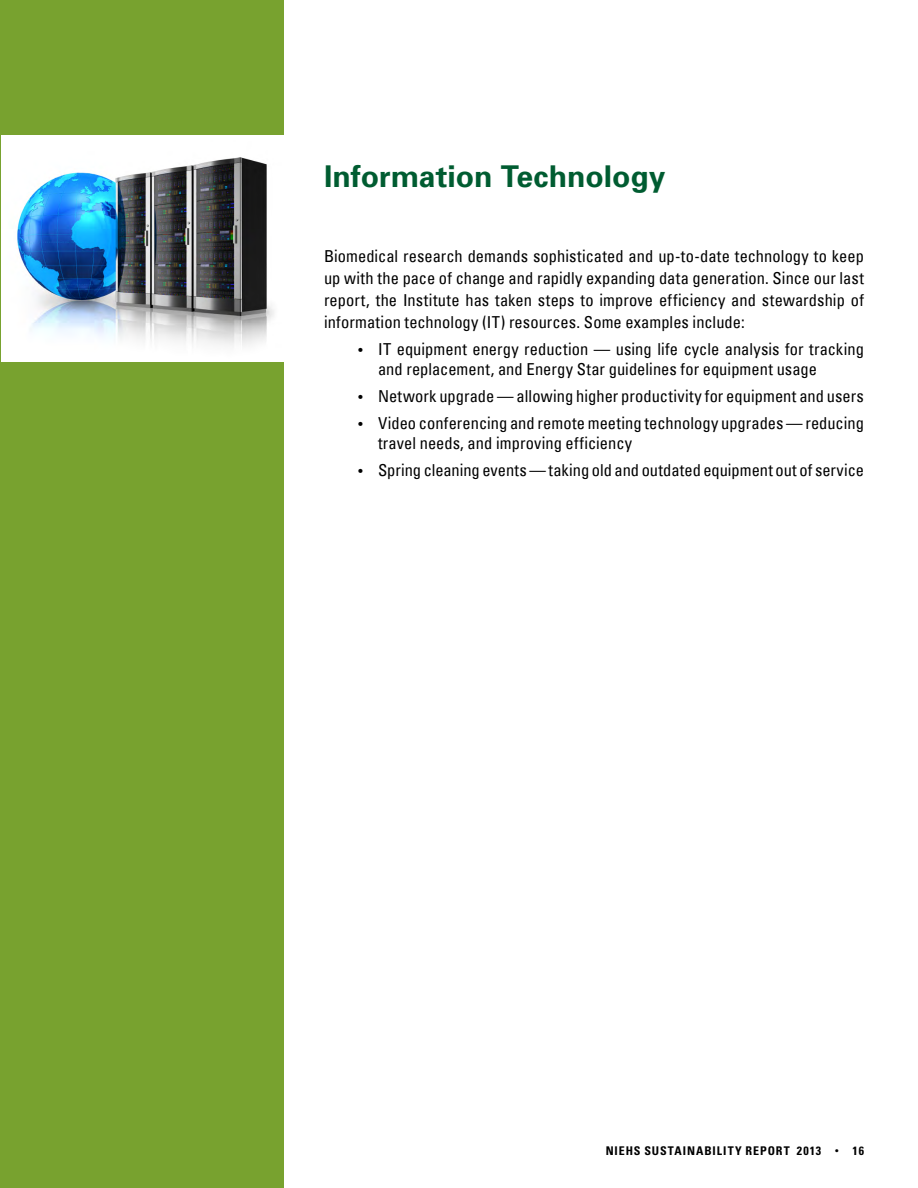
<style>
.page{position:relative;width:918px;height:1188px;background:#fff}
.page>*{position:absolute;margin:0;border:0;box-sizing:border-box;transform-origin:0 0}
.t1{font:700 30px "Univers";color:#005c31}
.body_text_first{font:condensed 16.5px/21.8px "Univers";color:#000}
.t2{font:700 condensed 12px "Univers LT Std";letter-spacing:.075em;color:#000}
.s1{font-family:"Myriad Pro";font-stretch:normal;font-size:19.5px}
.s2{font-family:"Tw Cen";font-weight:400}
</style>
<div class="page">
<div style="left:0;top:0;width:284px;height:1188px;background:#78a22f"></div>
<img style="left:1px;top:136px;width:283px;height:225px">
<h1 class="t1" style="left:324px;top:157px;width:343px">Information Technology</h1>
<p class="body_text_first" style="left:324px;top:245px;width:541px;text-align:justify">Biomedical research demands sophisticated and up-to-date technology to keep up with the pace of change and rapidly expanding data generation. Since our last report, the Institute has taken steps to improve efficiency and stewardship of information technology (IT) resources. Some examples include:</p>
<p class="body_text_first" style="left:378px;top:338px;width:487px;line-height:20.2px;text-indent:-20px"><span class="s1">•</span> IT equipment energy reduction — using life cycle analysis for tracking and replacement, and Energy Star guidelines for equipment usage</p>
<p class="body_text_first" style="left:358px;top:385px;width:508px"><span class="s1">•</span> Network upgrade — allowing higher productivity for equipment and users</p>
<p class="body_text_first" style="left:378px;top:412px;width:488px;line-height:20.2px;text-indent:-20px"><span class="s1">•</span> Video conferencing and remote meeting technology upgrades — reducing travel needs, and improving efficiency</p>
<p class="body_text_first" style="left:358px;top:459px;width:508px"><span class="s1">•</span> Spring cleaning events — taking old and outdated equipment out of service</p>
<p class="t2" style="left:606px;top:1143px;width:260px">NIEHS SUSTAINABILITY REPORT 2013 <span class="s2">•</span> 16</p>
</div>
